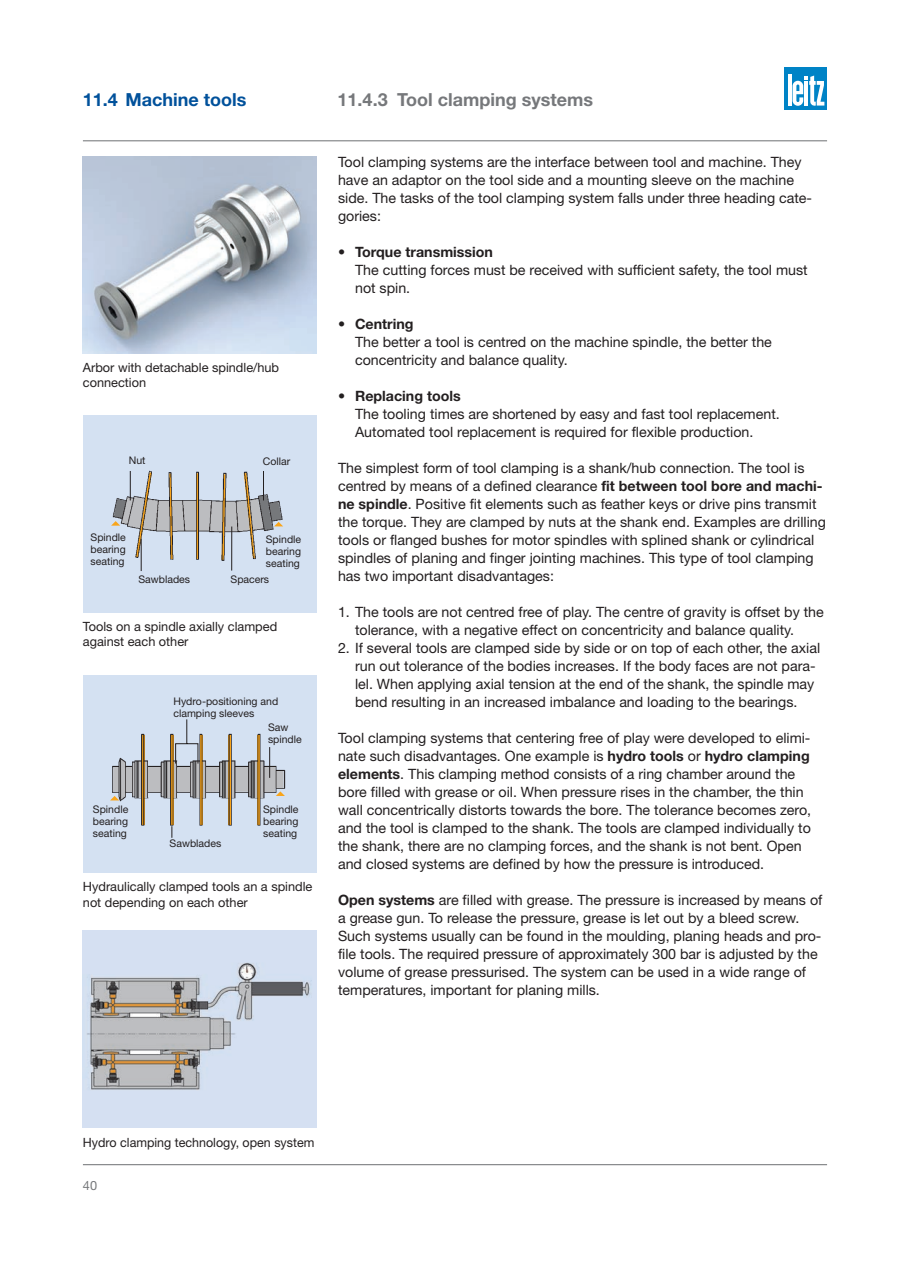
<style>
.page{position:relative;width:910px;height:1280px;background:#fff}
.page>*{position:absolute;margin:0;border:0;box-sizing:border-box;transform-origin:0 0}
.t1{font:700 18px "Helvetica Neue LT Pro";color:#76787b}
._75hel_bold_12_14_ti{font:700 18px "Helvetica Neue LT Pro";color:#01519b}
._55hel_rom_9_5_12_fl{font:14.25px/18px "Helvetica Neue LT Pro";color:#231f20}
._55hel_rom_9_5_12_fl-2{font:700 14.25px "Helvetica Neue LT Pro";color:#231f20}
.t2{font:12.75px/15.3px "Helvetica Neue LT Pro";color:#231f20}
.t3{font:12.75px "Helvetica Neue LT Pro";color:#76787b}
.t4{font:10.5px/12px "Helvetica Neue LT Pro";color:#231f20;text-align:justify}
.s1{font-weight:400}
.s2{font-weight:700}
</style>
<div class="page">
<div style="left:784px;top:67px;width:43px;height:42px;background:#0083c6"></div>
<hr style="left:788px;top:74px;width:3px;height:32px;background:#fff">
<svg style="left:792px;top:76px;width:32px;height:30px"></svg>
<hr style="left:83px;top:1164px;width:744px;height:1px;background:#76787b">
<hr style="left:83px;top:140px;width:744px;height:1px;background:#76787b">
<img style="left:83px;top:157px;width:234px;height:197px">
<div style="left:83px;top:415px;width:234px;height:198px;background:#d4e1f2"></div>
<hr style="left:231px;top:526px;width:1px;height:44px;background:#231f20">
<svg style="left:111px;top:471px;width:172px;height:89px"></svg>
<hr style="left:141px;top:539px;width:1px;height:32px;background:#231f20">
<div style="left:83px;top:675px;width:234px;height:197px;background:#d4e1f2"></div>
<svg style="left:110px;top:719px;width:175px;height:119px"></svg>
<img style="left:83px;top:930px;width:234px;height:198px">
<p class="_75hel_bold_12_14_ti" style="left:83px;top:89px;width:165px">11.4 Machine tools</p>
<p class="t2" style="left:83px;top:359px;width:198px">Arbor with detachable spindle/hub connection</p>
<p class="t4" style="left:129px;top:454px;width:18px">Nut</p>
<p class="t4" style="left:263px;top:455px;width:29px">Collar</p>
<p class="t4" style="left:91px;top:531px;width:37px">Spindle bearing seating</p>
<p class="t4" style="left:266px;top:533px;width:37px">Spindle bearing seating</p>
<p class="t4" style="left:231px;top:573px;width:40px">Spacers</p>
<p class="t4" style="left:138px;top:573px;width:53px">Sawblades</p>
<p class="t2" style="left:83px;top:619px;width:196px">Tools on a spindle axially clamped against each other</p>
<p class="t4" style="left:173px;top:695px;width:106px">Hydro-positioning and clamping sleeves</p>
<p class="t4" style="left:268px;top:721px;width:35px">Saw spindle</p>
<p class="t4" style="left:93px;top:803px;width:37px">Spindle bearing seating</p>
<p class="t4" style="left:263px;top:803px;width:37px">Spindle bearing seating</p>
<p class="t4" style="left:170px;top:837px;width:53px">Sawblades</p>
<p class="t2" style="left:83px;top:879px;width:231px">Hydraulically clamped tools an a spindle not depending on each other</p>
<p class="t1" style="left:338px;top:89px;width:257px">11.4.3 Tool clamping systems</p>
<p class="_55hel_rom_9_5_12_fl" style="left:338px;top:152px;width:476px">Tool clamping systems are the interface between tool and machine. They have an adaptor on the tool side and a mounting sleeve on the machine side. The tasks of the tool clamping system falls under three heading cate&shy;gories:</p>
<p class="_55hel_rom_9_5_12_fl-2" style="left:338px;top:243px;width:156px"><span class="s1">•</span> Torque transmission</p>
<p class="_55hel_rom_9_5_12_fl" style="left:355px;top:260px;width:454px">The cutting forces must be received with sufficient safety, the tool must</p>
<p class="_55hel_rom_9_5_12_fl" style="left:355px;top:278px;width:57px">not spin.</p>
<p class="_55hel_rom_9_5_12_fl-2" style="left:338px;top:315px;width:77px"><span class="s1">•</span> Centring</p>
<p class="_55hel_rom_9_5_12_fl" style="left:355px;top:332px;width:418px">The better a tool is centred on the machine spindle, the better the concentricity and balance quality.</p>
<p class="_55hel_rom_9_5_12_fl-2" style="left:338px;top:387px;width:124px"><span class="s1">•</span> Replacing tools</p>
<p class="_55hel_rom_9_5_12_fl" style="left:355px;top:404px;width:426px">The tooling times are shortened by easy and fast tool replacement.</p>
<p class="_55hel_rom_9_5_12_fl" style="left:355px;top:422px;width:400px">Automated tool replacement is required for flexible production.</p>
<p class="_55hel_rom_9_5_12_fl" style="left:338px;top:458px;width:489px">The simplest form of tool clamping is a shank/hub connection. The tool is centred by means of a defined clearance <span class="s2">fit between tool bore and machi&shy;ne spindle</span>. Positive fit elements such as feather keys or drive pins transmit the torque. They are clamped by nuts at the shank end. Examples are drilling tools or flanged bushes for motor spindles with splined shank or cylindrical spindles of planing and finger jointing machines. This type of tool clamping has two important disadvantages:</p>
<p class="_55hel_rom_9_5_12_fl" style="left:338px;top:602px;width:487px">1. The tools are not centred free of play. The centre of gravity is offset by the</p>
<p class="_55hel_rom_9_5_12_fl" style="left:355px;top:620px;width:441px">tolerance, with a negative effect on concentricity and balance quality.</p>
<p class="_55hel_rom_9_5_12_fl" style="left:338px;top:638px;width:484px">2. If several tools are clamped side by side or on top of each other, the axial</p>
<p class="_55hel_rom_9_5_12_fl" style="left:355px;top:656px;width:462px">run out tolerance of the bodies increases. If the body faces are not para-</p>
<p class="_55hel_rom_9_5_12_fl" style="left:355px;top:674px;width:461px">lel. When applying axial tension at the end of the shank, the spindle may</p>
<p class="_55hel_rom_9_5_12_fl" style="left:355px;top:692px;width:444px">bend resulting in an increased imbalance and loading to the bearings.</p>
<p class="_55hel_rom_9_5_12_fl" style="left:338px;top:728px;width:475px">Tool clamping systems that centering free of play were developed to elimi&shy;nate such disadvantages. One example is <span class="s2">hydro tools</span> or <span class="s2">hydro clamping elements</span>. This clamping method consists of a ring chamber around the bore filled with grease or oil. When pressure rises in the chamber, the thin wall concentrically distorts towards the bore. The tolerance becomes zero, and the tool is clamped to the shank. The tools are clamped individually to the shank, there are no clamping forces, and the shank is not bent. Open and closed systems are defined by how the pressure is introduced.</p>
<p class="_55hel_rom_9_5_12_fl" style="left:338px;top:890px;width:486px"><span class="s2">Open systems</span> are filled with grease. The pressure is increased by means of a grease gun. To release the pressure, grease is let out by a bleed screw.<br>Such systems usually can be found in the moulding, planing heads and pro&shy;file tools. The required pressure of approximately 300 bar is adjusted by the volume of grease pressurised. The system can be used in a wide range of temperatures, important for planing mills.</p>
<p class="t2" style="left:83px;top:1134px;width:233px">Hydro clamping technology, open system</p>
<p class="t3" style="left:83px;top:1177px;width:16px">40</p>
</div>
